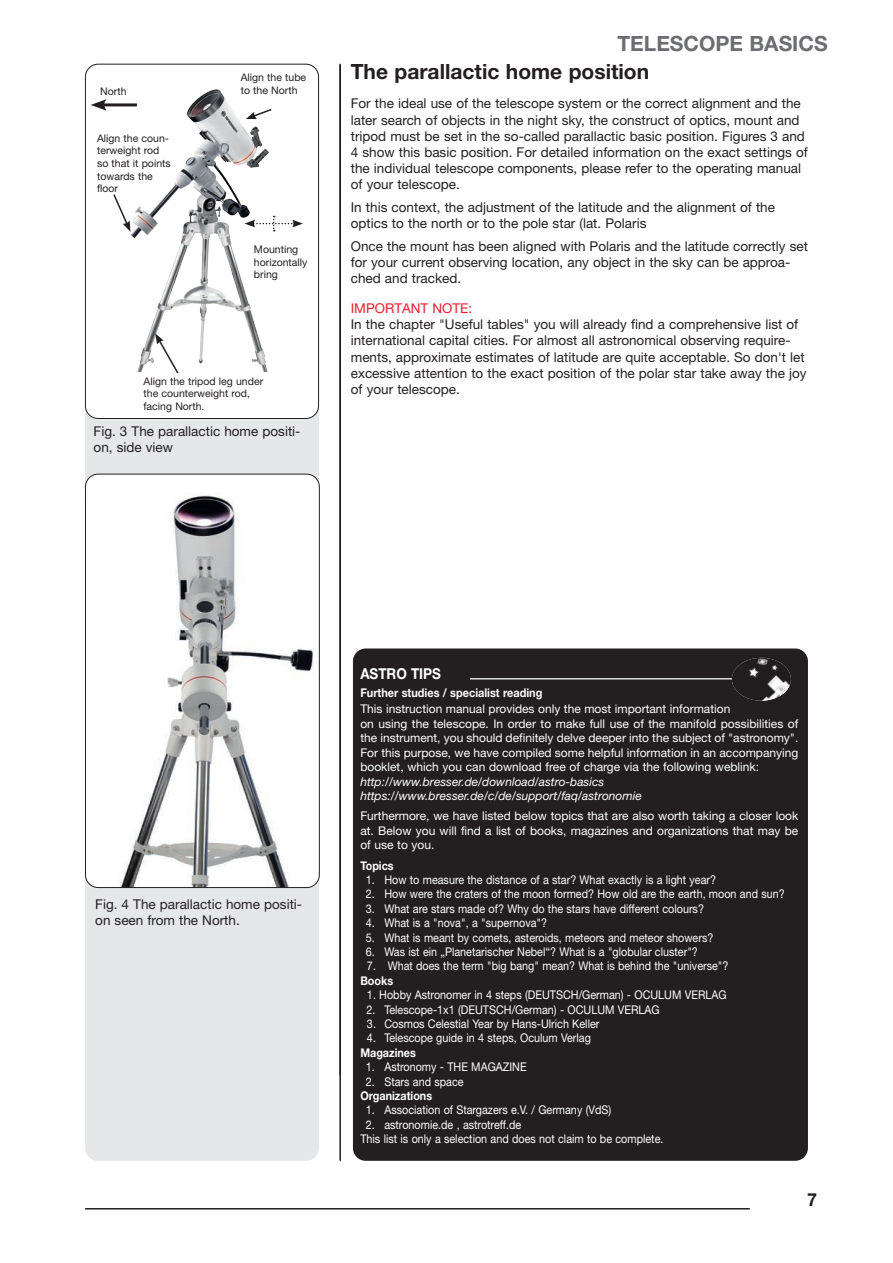
<style>
.page{position:relative;width:893px;height:1263px;background:#fff}
.page>*{position:absolute;margin:0;border:0;box-sizing:border-box;transform-origin:0 0}
.GS{font:700 21px "Helvetica Neue LT Std";color:#231f20}
.Kolumnentitel{font:700 21px "Helvetica Neue LT Std";color:#6c6d70}
.t1{font:700 18px "Helvetica Neue LT Std";color:#231f20}
.Tipp_Ü1{font:700 15px "Helvetica Neue LT Std";color:#fff;scale:.9 1}
.Aufführungen_a____us{font:13.5px/16.2px "Helvetica Neue LT Std";color:#231f20}
.Hinweis_GS{font:13.5px/16.2px "Helvetica Neue LT Std";color:#231f20}
.GS-2{font:13.5px/16.2px "Helvetica Neue LT Std";color:#231f20}
.BU{font:13.5px/16.2px "Helvetica Neue LT Std";color:#231f20}
.Tipp-GS{font:12px "Helvetica Neue LT Std";color:#fff;scale:.9 1}
.Tipp-GS-2{font:12px/14.4px "Helvetica Neue LT Std";color:#fff}
.Tipp_Ü2{font:12px "Helvetica Neue LT Std";color:#fff;scale:.9 1}
.Tipp-GS-3{font:italic 12px "Helvetica Neue LT Std";color:#fff}
.Tipp_Ü2-2{font:700 12px "Helvetica Neue LT Std";color:#fff;scale:.9 1}
.Tipp_Ü2-3{font:700 12px "Helvetica Neue LT Std";color:#fff;scale:.91 1}
.Bildbeschreibung__kl{font:10.5px/12.6px "Helvetica Neue LT Std";color:#231f20}
.s1{color:#ee1b2d}
</style>
<div class="page">
<hr style="left:85px;top:1208px;width:665px;height:1px;background:#231f20">
<hr style="left:339px;top:64px;width:2px;height:1097px;background:#231f20">
<div style="left:85px;top:64px;width:234px;height:1097px;background:#e6e7e9;border-radius:13px"></div>
<div style="left:353px;top:648px;width:455px;height:513px;background:#231f20;border-radius:13px"></div>
<hr style="left:470px;top:678px;width:262px;height:1px;background:#fff">
<img style="left:732px;top:658px;width:59px;height:43px">
<div style="left:85px;top:64px;width:234px;height:354px;background:#fff;border-radius:13px"></div>
<div style="left:85px;top:64px;width:234px;height:355px;border:1px solid #231f20;border-radius:13px"></div>
<img style="left:127px;top:89px;width:142px;height:283px">
<svg style="left:113px;top:193px;width:17px;height:39px"></svg>
<svg style="left:246px;top:108px;width:26px;height:11px"></svg>
<svg style="left:245px;top:216px;width:58px;height:15px"></svg>
<svg style="left:155px;top:333px;width:25px;height:41px"></svg>
<hr style="left:101px;top:103px;width:36px;height:3px;background:#231f20">
<svg style="left:91px;top:99px;width:16px;height:12px"></svg>
<div style="left:85px;top:474px;width:234px;height:413px;background:#fff;border-radius:13px"></div>
<img style="left:85px;top:494px;width:234px;height:393px">
<div style="left:85px;top:474px;width:235px;height:414px;border:1px solid #231f20;border-radius:13px"></div>
<p class="Bildbeschreibung__kl" style="left:100px;top:84px;width:28px">North</p>
<p class="Bildbeschreibung__kl" style="left:97px;top:132px;width:75px">Align the coun&shy;terweight rod so that it points towards the floor</p>
<p class="Bildbeschreibung__kl" style="left:241px;top:71px;width:67px">Align the tube to the North</p>
<p class="Bildbeschreibung__kl" style="left:254px;top:243px;width:55px">Mounting horizontally</p>
<p class="Bildbeschreibung__kl" style="left:254px;top:268px;width:25px">bring</p>
<p class="Bildbeschreibung__kl" style="left:144px;top:375px;width:121px">Align the tripod leg under the counterweight rod, facing North.</p>
<p class="BU" style="left:94px;top:423px;width:208px">Fig. 3 The parallactic home positi&shy;on, side view</p>
<p class="Kolumnentitel" style="left:617px;top:30px;width:212px">TELESCOPE BASICS</p>
<p class="GS" style="left:351px;top:58px;width:300px">The parallactic home position</p>
<p class="Aufführungen_a____us" style="left:351px;top:95px;width:459px">For the ideal use of the telescope system or the correct alignment and the later search of objects in the night sky, the construct of optics, mount and tripod must be set in the so-called parallactic basic position. Figures 3 and 4 show this basic position. For detailed information on the exact settings of the individual telescope components, please refer to the operating manual of your telescope.</p>
<p class="Aufführungen_a____us" style="left:351px;top:199px;width:426px">In this context, the adjustment of the latitude and the alignment of the optics to the north or to the pole star (lat. Polaris</p>
<p class="GS-2" style="left:351px;top:238px;width:459px">Once the mount has been aligned with Polaris and the latitude correctly set for your current observing location, any object in the sky can be approa&shy;ched and tracked.</p>
<p class="Hinweis_GS" style="left:351px;top:300px;width:457px"><span class="s1">IMPORTANT NOTE:<br></span>In the chapter "Useful tables" you will already find a comprehensive list of international capital cities. For almost all astronomical observing require&shy;ments, approximate estimates of latitude are quite acceptable. So don't let excessive attention to the exact position of the polar star take away the joy of your telescope.</p>
<p class="BU" style="left:95px;top:895px;width:208px">Fig. 4 The parallactic home positi&shy;on seen from the North.</p>
<p class="Tipp_Ü1" style="left:360px;top:664px;width:91px">ASTRO TIPS</p>
<p class="Tipp_Ü2-3" style="left:360px;top:685px;width:201px">Further studies / specialist reading</p>
<p class="Tipp-GS-2" style="left:360px;top:702px;width:439px">This instruction manual provides only the most important information<br>on using the telescope. In order to make full use of the manifold possibilities of the instrument, you should definitely delve deeper into the subject of "astronomy".</p>
<p class="Tipp-GS-2" style="left:360px;top:745px;width:439px">For this purpose, we have compiled some helpful information in an accompanying booklet, which you can download free of charge via the following weblink:</p>
<p class="Tipp-GS-3" style="left:360px;top:774px;width:245px">http://www.bresser.de/download/astro-basics</p>
<p class="Tipp-GS-3" style="left:360px;top:788px;width:283px">https://www.bresser.de/c/de/support/faq/astronomie</p>
<p class="Tipp-GS-2" style="left:360px;top:809px;width:439px;text-align:justify">Furthermore, we have listed below topics that are also worth taking a closer look at. Below you will find a list of books, magazines and organizations that may be of use to you.</p>
<p class="Tipp_Ü2-2" style="left:360px;top:858px;width:39px">Topics</p>
<p class="Tipp-GS" style="left:366px;top:872px;width:391px">1. How to measure the distance of a star? What exactly is a light year?</p>
<p class="Tipp-GS" style="left:366px;top:887px;width:467px">2. How were the craters of the moon formed? How old are the earth, moon and sun?</p>
<p class="Tipp-GS" style="left:366px;top:901px;width:377px">3. What are stars made of? Why do the stars have different colours?</p>
<p class="Tipp-GS" style="left:366px;top:916px;width:203px">4. What is a "nova", a "supernova"?</p>
<p class="Tipp-GS" style="left:366px;top:930px;width:388px">5. What is meant by comets, asteroids, meteors and meteor showers?</p>
<p class="Tipp-GS" style="left:366px;top:944px;width:371px">6. Was ist ein „Planetarischer Nebel“? What is a "globular cluster"?</p>
<p class="Tipp-GS" style="left:367px;top:959px;width:403px">7. What does the term "big bang" mean? What is behind the "universe"?</p>
<p class="Tipp_Ü2-2" style="left:360px;top:973px;width:38px">Books</p>
<p class="Tipp_Ü2" style="left:367px;top:988px;width:401px">1. Hobby Astronomer in 4 steps (DEUTSCH/German) - OCULUM VERLAG</p>
<p class="Tipp_Ü2" style="left:366px;top:1002px;width:327px">2. Telescope-1x1 (DEUTSCH/German) - OCULUM VERLAG</p>
<p class="Tipp_Ü2" style="left:367px;top:1016px;width:260px">3. Cosmos Celestial Year by Hans-Ulrich Keller</p>
<p class="Tipp_Ü2" style="left:367px;top:1031px;width:250px">4. Telescope guide in 4 steps, Oculum Verlag</p>
<p class="Tipp_Ü2-2" style="left:360px;top:1045px;width:63px">Magazines</p>
<p class="Tipp-GS" style="left:366px;top:1060px;width:180px">1. Astronomy - THE MAGAZINE</p>
<p class="Tipp-GS" style="left:366px;top:1074px;width:110px">2. Stars and space</p>
<p class="Tipp_Ü2-2" style="left:360px;top:1088px;width:81px">Organizations</p>
<p class="Tipp-GS" style="left:366px;top:1103px;width:274px">1. Association of Stargazers e.V. / Germany (VdS)</p>
<p class="Tipp-GS" style="left:366px;top:1117px;width:174px">2. astronomie.de , astrotreff.de</p>
<p class="Tipp-GS" style="left:360px;top:1132px;width:336px">This list is only a selection and does not claim to be complete.</p>
<h2 class="t1" style="left:807px;top:1188px;width:12px">7</h2>
</div>
